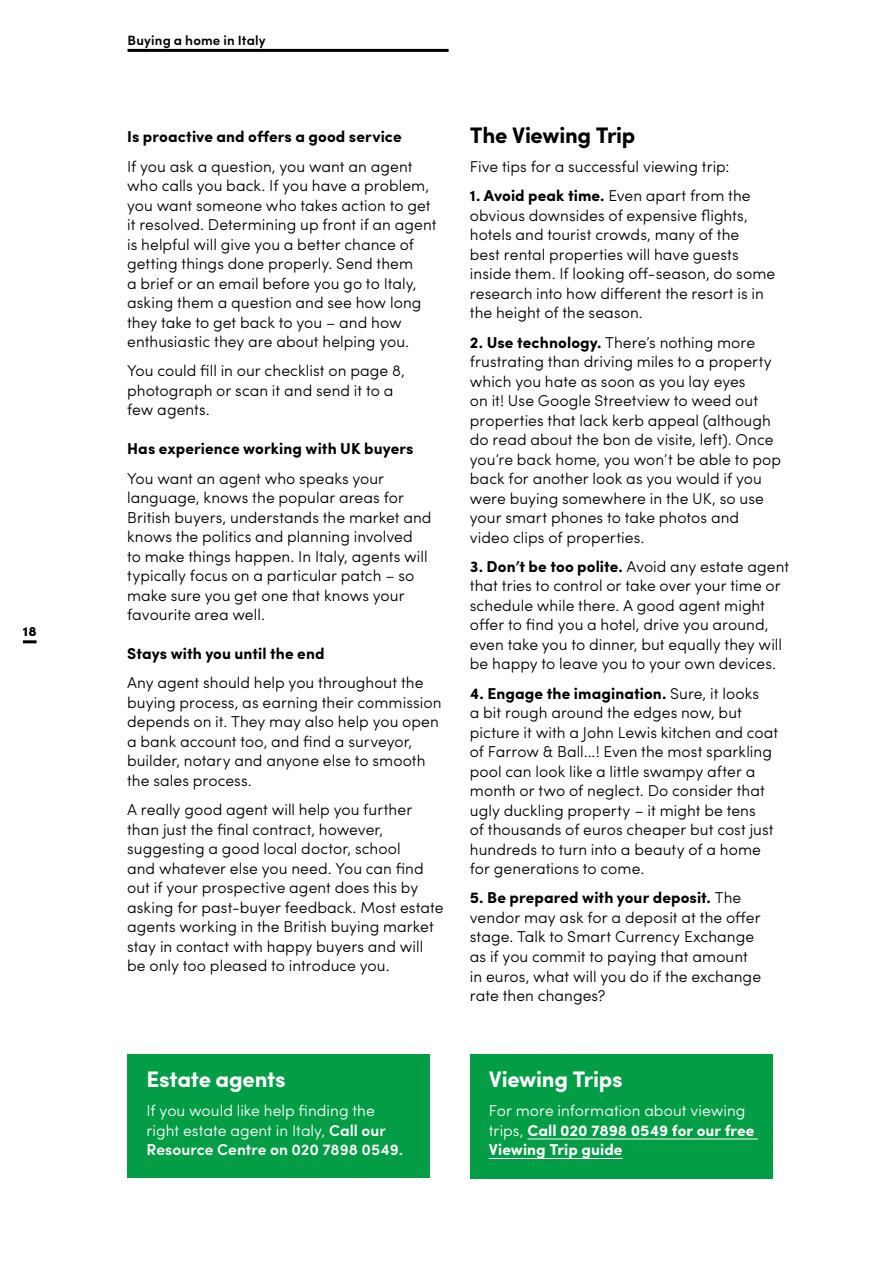
<style>
.page{position:relative;width:893px;height:1263px;background:#fff}
.page>*{position:absolute;margin:0;border:0;box-sizing:border-box;transform-origin:0 0}
.t1{font:700 22.5px "Sofia Pro";letter-spacing:-.01em;color:#fff}
.t2{font:700 22.5px "Sofia Pro";letter-spacing:-.015em;color:#000}
.t3{font:300 15.75px/19.5px "Sofia Pro";letter-spacing:.005em;color:#000}
.t4{font:700 15.75px "Sofia Pro";letter-spacing:.005em;color:#000}
.t5{font:300 15.75px/19.5px "Sofia Pro";color:#fff}
.t6{font:700 15.75px/19.5px "Sofia Pro";letter-spacing:.005em;color:#fff}
.t7{font:600 13.5px "Sofia Pro";letter-spacing:.01em;color:#000}
.t8{font:900 13.5px "Sofia Pro";color:#000}
.s1{font-weight:600}
.s2{font-weight:700}
.s3{font-weight:300}
</style>
<div class="page">
<hr style="left:128px;top:49px;width:321px;height:3px;background:#000">
<hr style="left:23px;top:640px;width:14px;height:3px;background:#000">
<div style="left:128px;top:1054px;width:302px;height:124px;background:#029d45"></div>
<div style="left:470px;top:1054px;width:302px;height:124px;background:#029d45"></div>
<hr style="left:527px;top:1138px;width:231px;height:1px;background:#fff">
<hr style="left:489px;top:1158px;width:134px;height:1px;background:#fff">
<p class="t8" style="left:23px;top:621px;width:15px">18</p>
<p class="t7" style="left:128px;top:30px;width:140px">Buying a home in Italy</p>
<p class="t4" style="left:127px;top:125px;width:276px">Is proactive and offers a good service</p>
<p class="t3" style="left:127px;top:155px;width:311px">If you ask a question, you want an agent who calls you back. If you have a problem, you want someone who takes action to get it resolved. Determining up front if an agent is helpful will give you a better chance of getting things done properly. Send them<br>a brief or an email before you go to Italy, asking them a question and see how long they take to get back to you – and how enthusiastic they are about helping you.</p>
<p class="t3" style="left:127px;top:360px;width:279px">You could fill in our checklist on page 8, photograph or scan it and send it to a few agents.</p>
<p class="t4" style="left:127px;top:437px;width:288px">Has experience working with UK buyers</p>
<p class="t3" style="left:127px;top:467px;width:306px">You want an agent who speaks your language, knows the popular areas for British buyers, understands the market and knows the politics and planning involved<br>to make things happen. In Italy, agents will typically focus on a particular patch – so make sure you get one that knows your favourite area well.</p>
<p class="t4" style="left:127px;top:641px;width:199px">Stays with you until the end</p>
<p class="t3" style="left:127px;top:672px;width:316px">Any agent should help you throughout the buying process, as earning their commission depends on it. They may also help you open a bank account too, and find a surveyor, builder, notary and anyone else to smooth the sales process.</p>
<p class="t3" style="left:127px;top:799px;width:318px">A really good agent will help you further than just the final contract, however, suggesting a good local doctor, school<br>and whatever else you need. You can find out if your prospective agent does this by asking for past-buyer feedback. Most estate agents working in the British buying market stay in contact with happy buyers and will be only too pleased to introduce you.</p>
<h1 class="t1" style="left:146px;top:1062px;width:141px">Estate agents</h1>
<p class="t5" style="left:146px;top:1100px;width:258px">If you would like help finding the right estate agent in Italy, <span class="s1">Call our<br>Resource Centre on 020 7898 0549.</span></p>
<h1 class="t2" style="left:470px;top:118px;width:167px">The Viewing Trip</h1>
<p class="t3" style="left:470px;top:156px;width:261px">Five tips for a successful viewing trip:</p>
<p class="t3" style="left:470px;top:185px;width:307px"><span class="s2">1. Avoid peak time.</span> Even apart from the obvious downsides of expensive flights, hotels and tourist crowds, many of the<br>best rental properties will have guests inside them. If looking off-season, do some research into how different the resort is in the height of the season.</p>
<p class="t3" style="left:470px;top:331px;width:313px"><span class="s2">2. Use technology.</span> There’s nothing more frustrating than driving miles to a property which you hate as soon as you lay eyes<br>on it! Use Google Streetview to weed out properties that lack kerb appeal (although do read about the bon de visite, left). Once you’re back home, you won’t be able to pop back for another look as you would if you were buying somewhere in the UK, so use your smart phones to take photos and video clips of properties.</p>
<p class="t3" style="left:470px;top:556px;width:321px"><span class="s2">3. Don’t be too polite.</span> Avoid any estate agent that tries to control or take over your time or schedule while there. A good agent might offer to find you a hotel, drive you around, even take you to dinner, but equally they will be happy to leave you to your own devices.</p>
<p class="t3" style="left:470px;top:682px;width:310px"><span class="s2">4. Engage the imagination.</span> Sure, it looks<br>a bit rough around the edges now, but picture it with a John Lewis kitchen and coat of Farrow &amp; Ball...! Even the most sparkling pool can look like a little swampy after a month or two of neglect. Do consider that ugly duckling property – it might be tens<br>of thousands of euros cheaper but cost just hundreds to turn into a beauty of a home for generations to come.</p>
<p class="t3" style="left:470px;top:887px;width:293px"><span class="s2">5. Be prepared with your deposit.</span> The vendor may ask for a deposit at the offer stage. Talk to Smart Currency Exchange as if you commit to paying that amount in euros, what will you do if the exchange rate then changes?</p>
<h1 class="t1" style="left:489px;top:1062px;width:135px">Viewing Trips</h1>
<p class="t6" style="left:489px;top:1100px;width:267px"><span class="s3">For more information about viewing trips,</span> Call 020 7898 0549 for our free<br>Viewing Trip guide</p>
</div>
